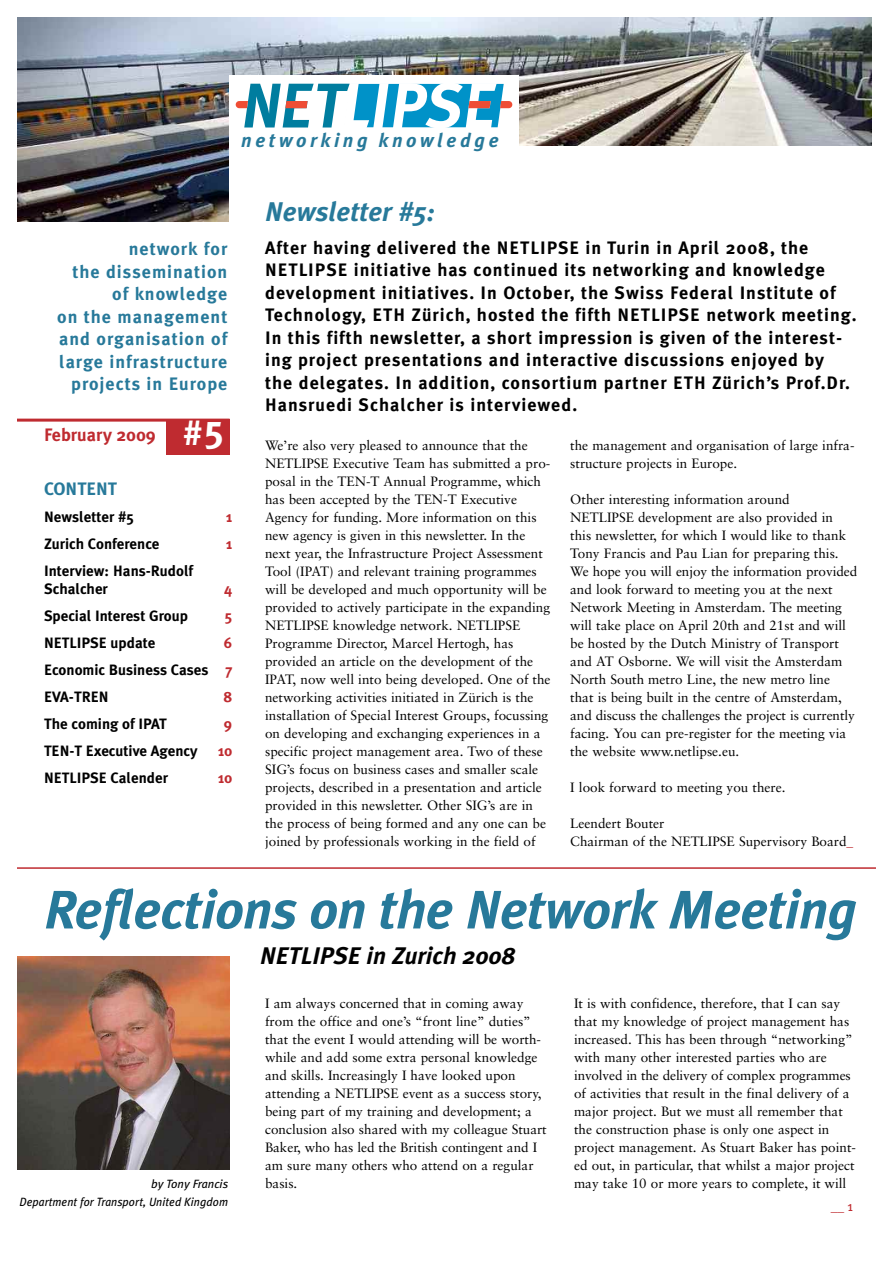
<style>
.page{position:relative;width:893px;height:1263px;background:#fff}
.page>*{position:absolute;margin:0;border:0;box-sizing:border-box;transform-origin:0 0}
.t1{font:italic 700 54px "Meta Plus";letter-spacing:-.01em;color:#27799a}
.t2{font:italic 700 27px "Meta Plus";color:#27799a}
.t3{font:italic 700 24px "Meta Plus";color:#000}
.t4{font:italic 700 19.5px "Meta Plus";letter-spacing:.18em;color:#27799a}
.t5{font:700 18px/22.5px "Meta Plus";letter-spacing:.055em;color:#000}
.t6{font:700 18px/22.5px "Meta Plus";letter-spacing:.055em;color:#27799a;text-align:right}
.t7{font:700 18px "Meta Plus";color:#bf2b30}
.t8{font:700 18px "Meta Plus";color:#27799a}
.t9{font:700 15px/27px "Meta Plus";color:#000}
.t10{font:700 15px "Meta Plus";color:#bf2b30}
.t11{font:13.5px/18px "Sabon";color:#000}
.t12{font:13.5px "Meta Plus";color:#bf2b30}
.t13{font:italic 12px/18px "Meta Plus";letter-spacing:.005em;color:#000;text-align:right}
.s1{font-size:34.5px;color:#fff}
.s2{font-size:39px;color:#fff}
.s3{color:#bf2b30}
</style>
<div class="page">
<img style="left:17px;top:17px;width:855px;height:204px">
<div style="left:230px;top:76px;width:289px;height:81px;background:#fff"></div>
<hr style="left:17px;top:419px;width:213px;height:3px;background:#bf2b30">
<div style="left:167px;top:419px;width:63px;height:36px;background:#bf2b30"></div>
<div style="left:230px;top:146px;width:648px;height:90px;background:#fff"></div>
<svg style="left:236px;top:83px;width:276px;height:45px"></svg>
<img style="left:17px;top:957px;width:213px;height:212px">
<hr style="left:17px;top:867px;width:859px;height:2px;background:#bf2b30">
<h3 class="t4" style="left:241px;top:128px;width:259px">networking knowledge</h3>
<h2 class="t2" style="left:265px;top:196px;width:171px">Newsletter #5:</h2>
<p class="t5" style="left:265px;top:236px;width:593px">After having delivered the NETLIPSE in Turin in April 2008, the NETLIPSE initiative has continued its networking and knowledge development initiatives. In October, the Swiss Federal Institute of Technology, ETH Zürich, hosted the fifth NETLIPSE network meeting.<br>In this fifth newsletter, a short impression is given of the interest&shy;ing project presentations and interactive discussions enjoyed by<br>the delegates. In addition, consortium partner ETH Zürich’s Prof.Dr.<br>Hansruedi Schalcher is interviewed.</p>
<h3 class="t6" style="left:57px;top:238px;width:172px">network for<br>the dissemination of knowledge<br>on the management and organisation of large infrastructure projects in Europe</h3>
<h3 class="t7" style="left:44px;top:424px;width:181px">February 2009 <span class="s1">#</span><span class="s2">5</span></h3>
<p class="t11" style="left:265px;top:437px;width:287px">We’re also very pleased to announce that the NETLIPSE Executive Team has submitted a pro&shy;posal in the TEN-T Annual Programme, which has been accepted by the TEN-T Executive Agency for funding. More information on this new agency is given in this newsletter. In the next year, the Infrastructure Project Assessment Tool (IPAT) and relevant training programmes will be developed and much opportunity will be provided to actively participate in the expanding NETLIPSE knowledge network. NETLIPSE Programme Director, Marcel Hertogh, has provided an article on the development of the IPAT, now well into being developed. One of the networking activities initiated in Zürich is the installation of Special Interest Groups, focussing on developing and exchanging experiences in a specific project management area. Two of these SIG’s focus on business cases and smaller scale projects, described in a presentation and article provided in this newsletter. Other SIG’s are in the process of being formed and any one can be joined by professionals working in the field of</p>
<p class="t11" style="left:570px;top:437px;width:286px">the management and organisation of large infra&shy;structure projects in Europe.</p>
<h3 class="t8" style="left:44px;top:478px;width:75px">CONTENT</h3>
<p class="t9" style="left:44px;top:503px;width:91px">Newsletter #5</p>
<p class="t10" style="left:226px;top:508px;width:8px">1</p>
<p class="t9" style="left:44px;top:530px;width:117px">Zurich Conference</p>
<p class="t10" style="left:226px;top:535px;width:8px">1</p>
<p class="t9" style="left:44px;top:562px;width:151px;line-height:18px">Interview: Hans-Rudolf<br>Schalcher</p>
<p class="t11" style="left:570px;top:491px;width:288px">Other interesting information around<br>NETLIPSE development are also provided in this newsletter, for which I would like to thank Tony Francis and Pau Lian for preparing this.<br>We hope you will enjoy the information provided and look forward to meeting you at the next Network Meeting in Amsterdam. The meeting will take place on April 20th and 21st and will be hosted by the Dutch Ministry of Transport and AT Osborne. We will visit the Amsterdam North South metro Line, the new metro line<br>that is being built in the centre of Amsterdam, and discuss the challenges the project is currently facing. You can pre-register for the meeting via the website www.netlipse.eu.</p>
<p class="t11" style="left:570px;top:779px;width:217px">I look forward to meeting you there.</p>
<p class="t11" style="left:570px;top:815px;width:285px">Leendert Bouter<br>Chairman of the NETLIPSE Supervisory Board<span class="s3">_</span></p>
<h1 class="t1" style="left:44px;top:878px;width:815px">Reflections on the Network Meeting</h1>
<h3 class="t3" style="left:260px;top:942px;width:257px">NETLIPSE in Zurich 2008</h3>
<p class="t11" style="left:265px;top:995px;width:283px">I am always concerned that in coming away from the office and one’s “front line” duties” that the event I would attending will be worth&shy;while and add some extra personal knowledge and skills. Increasingly I have looked upon attending a NETLIPSE event as a success story, being part of my training and development; a conclusion also shared with my colleague Stuart Baker, who has led the British contingent and I am sure many others who attend on a regular basis.</p>
<p class="t11" style="left:574px;top:995px;width:283px">It is with confidence, therefore, that I can say that my knowledge of project management has increased. This has been through “networking” with many other interested parties who are involved in the delivery of complex programmes of activities that result in the final delivery of a major project. But we must all remember that the construction phase is only one aspect in project management. As Stuart Baker has point&shy;ed out, in particular, that whilst a major project may take 10 or more years to complete, it will</p>
<p class="t10" style="left:224px;top:580px;width:10px">4</p>
<p class="t9" style="left:44px;top:602px;width:145px">Special Interest Group</p>
<p class="t10" style="left:225px;top:607px;width:9px">5</p>
<p class="t9" style="left:44px;top:629px;width:113px">NETLIPSE update</p>
<p class="t9" style="left:44px;top:629px;width:190px;text-align:justify;text-indent:180px"><span class="s3">6<br></span>Economic Business Cases <span class="s3">7<br></span>EVA-TREN</p>
<p class="t10" style="left:223px;top:688px;width:10px">8</p>
<p class="t9" style="left:44px;top:710px;width:124px">The coming of IPAT</p>
<p class="t10" style="left:224px;top:715px;width:10px">9</p>
<p class="t9" style="left:44px;top:737px;width:155px">TEN-T Executive Agency</p>
<p class="t10" style="left:218px;top:742px;width:16px">10</p>
<p class="t9" style="left:44px;top:764px;width:126px">NETLIPSE Calender</p>
<p class="t10" style="left:218px;top:769px;width:16px">10</p>
<p class="t13" style="left:19px;top:1175px;width:210px">by Tony Francis<br>Department for Transport, United Kingdom</p>
<p class="t12" style="left:831px;top:1199px;width:24px">__ 1</p>
</div>
